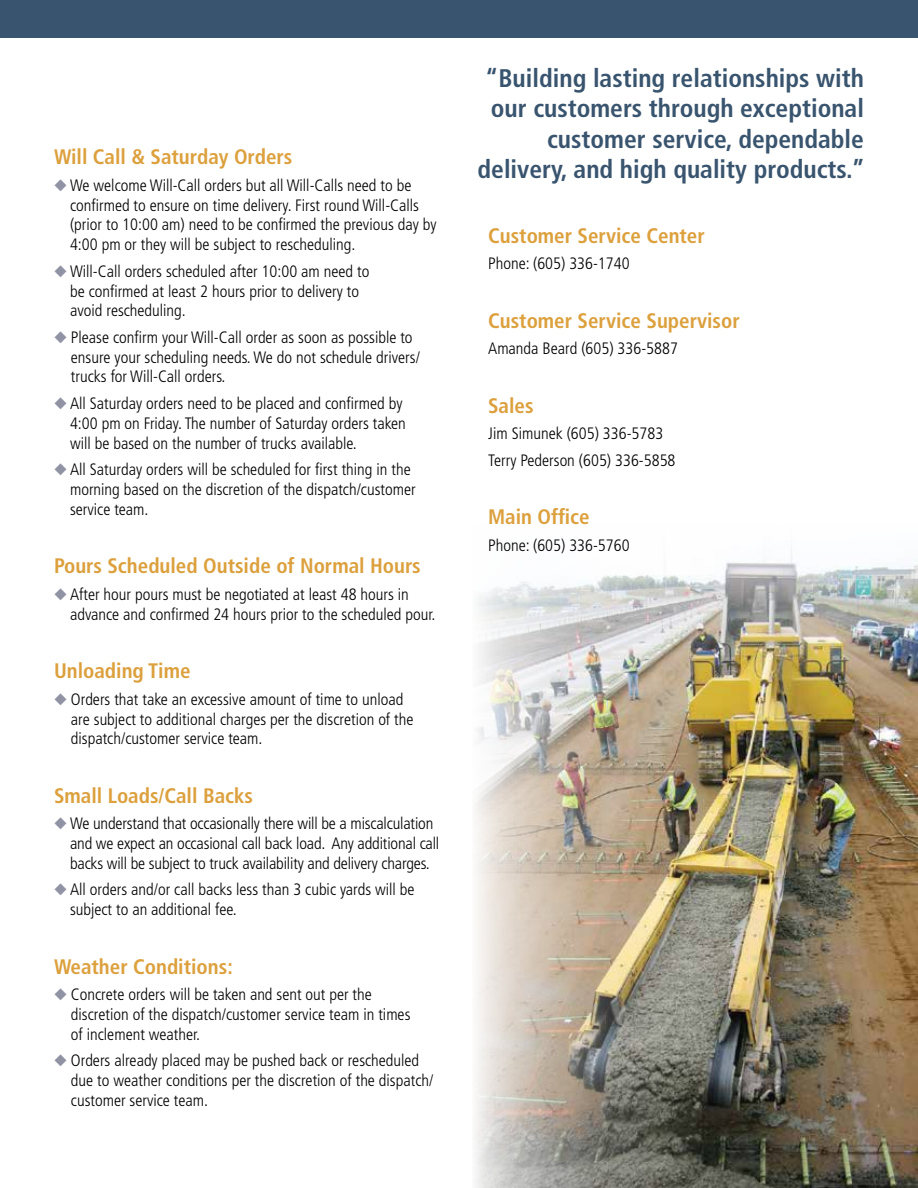
<style>
.page{position:relative;width:918px;height:1188px;background:#fff}
.page>*{position:absolute;margin:0;border:0;box-sizing:border-box;transform-origin:0 0}
.t1{font:700 condensed 25.5px/30.6px "Frutiger";color:#39546e;text-align:right}
.t2{font:700 condensed 21px "Frutiger";color:#dca03d}
.t3{font:300 condensed 16.5px/19.8px "Frutiger";color:#000}
.s1{color:#8f93a4}
</style>
<div class="page">
<div style="left:0;top:0;width:918px;height:38px;background:#39546e"></div>
<img style="left:475px;top:552px;width:443px;height:636px">
<p class="t2" style="left:54px;top:145px;width:240px">Will Call &amp; Saturday Orders</p>
<p class="t3" style="left:70px;top:175px;width:368px;text-indent:-16px"><span class="s1">◆</span> We welcome Will-Call orders but all Will-Calls need to be confirmed to ensure on time delivery. First round Will-Calls (prior to 10:00 am) need to be confirmed the previous day by 4:00 pm or they will be subject to rescheduling.</p>
<p class="t3" style="left:70px;top:261px;width:301px;text-indent:-16px"><span class="s1">◆</span> Will-Call orders scheduled after 10:00 am need to be confirmed at least 2 hours prior to delivery to avoid rescheduling.</p>
<p class="t3" style="left:71px;top:328px;width:350px;text-indent:-17px"><span class="s1">◆</span> Please confirm your Will-Call order as soon as possible to ensure your scheduling needs. We do not schedule drivers/ trucks for Will-Call orders.</p>
<p class="t3" style="left:70px;top:394px;width:337px;text-indent:-16px"><span class="s1">◆</span> All Saturday orders need to be placed and confirmed by<br>4:00 pm on Friday. The number of Saturday orders taken will be based on the number of trucks available.</p>
<p class="t3" style="left:70px;top:460px;width:347px;text-indent:-16px"><span class="s1">◆</span> All Saturday orders will be scheduled for first thing in the morning based on the discretion of the dispatch/customer service team.</p>
<p class="t2" style="left:54px;top:554px;width:368px">Pours Scheduled Outside of Normal Hours</p>
<p class="t3" style="left:70px;top:584px;width:367px;text-indent:-16px"><span class="s1">◆</span> After hour pours must be negotiated at least 48 hours in advance and confirmed 24 hours prior to the scheduled pour.</p>
<p class="t2" style="left:54px;top:658px;width:138px">Unloading Time</p>
<p class="t3" style="left:71px;top:689px;width:344px;text-indent:-17px"><span class="s1">◆</span> Orders that take an excessive amount of time to unload are subject to additional charges per the discretion of the dispatch/customer service team.</p>
<p class="t2" style="left:54px;top:783px;width:201px">Small Loads/Call Backs</p>
<p class="t3" style="left:70px;top:814px;width:371px;text-indent:-16px"><span class="s1">◆</span> We understand that occasionally there will be a miscalculation and we expect an occasional call back load. Any additional call backs will be subject to truck availability and delivery charges.</p>
<p class="t3" style="left:70px;top:880px;width:346px;text-indent:-16px"><span class="s1">◆</span> All orders and/or call backs less than 3 cubic yards will be subject to an additional fee.</p>
<p class="t2" style="left:54px;top:954px;width:180px">Weather Conditions:</p>
<p class="t3" style="left:71px;top:985px;width:341px;text-indent:-17px"><span class="s1">◆</span> Concrete orders will be taken and sent out per the discretion of the dispatch/customer service team in times of inclement weather.</p>
<p class="t3" style="left:71px;top:1051px;width:364px;text-indent:-17px"><span class="s1">◆</span> Orders already placed may be pushed back or rescheduled due to weather conditions per the discretion of the dispatch/ customer service team.</p>
<h1 class="t1" style="left:478px;top:63px;width:389px">“Building lasting relationships with our customers through exceptional customer service, dependable delivery, and high quality products.”</h1>
<p class="t2" style="left:488px;top:223px;width:218px">Customer Service Center</p>
<p class="t3" style="left:488px;top:254px;width:143px">Phone: (605) 336-1740</p>
<p class="t2" style="left:488px;top:308px;width:253px">Customer Service Supervisor</p>
<p class="t3" style="left:488px;top:339px;width:191px">Amanda Beard (605) 336-5887</p>
<p class="t2" style="left:488px;top:393px;width:47px">Sales</p>
<p class="t3" style="left:488px;top:420px;width:189px;line-height:26.5px">Jim Simunek (605) 336-5783<br>Terry Pederson (605) 336-5858</p>
<p class="t2" style="left:488px;top:505px;width:103px">Main Office</p>
<p class="t3" style="left:488px;top:535px;width:143px">Phone: (605) 336-5760</p>
</div>
